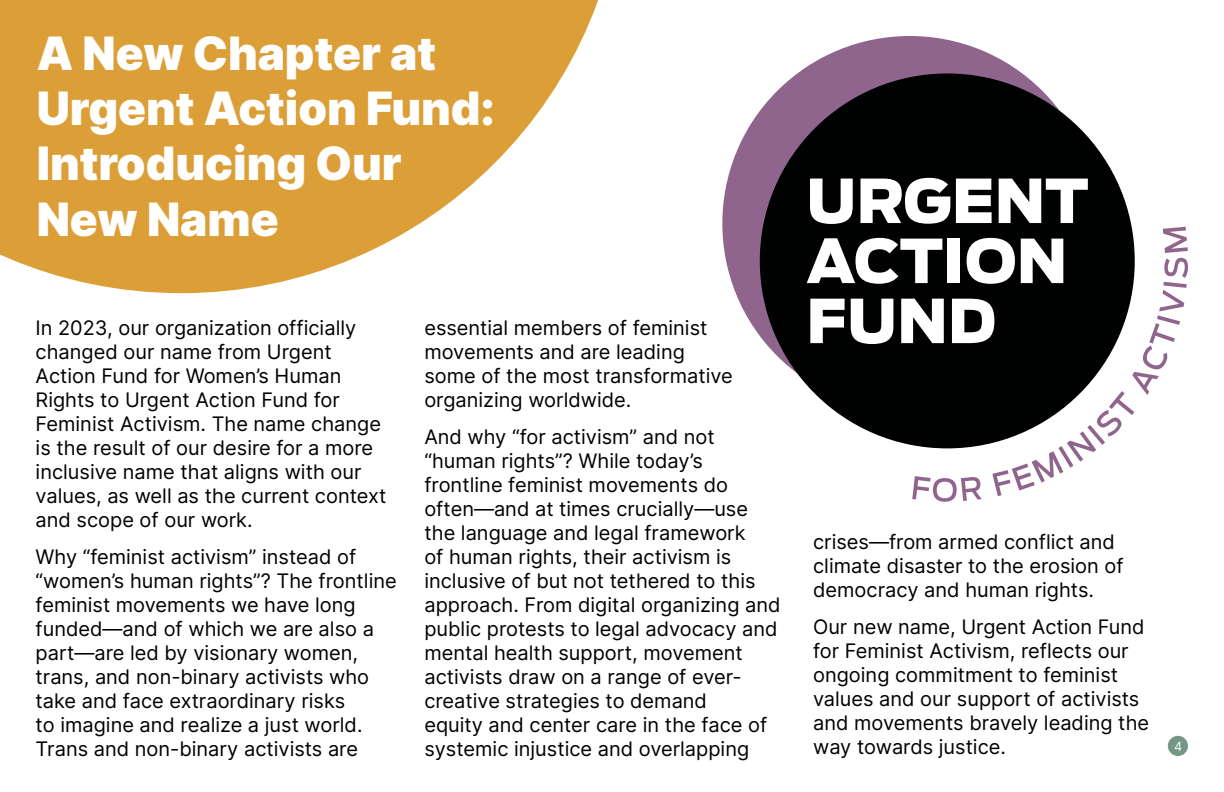
<style>
.page{position:relative;width:1224px;height:792px;background:#fff}
.page>*{position:absolute;margin:0;border:0;box-sizing:border-box;transform-origin:0 0}
.t1{font:900 46px/55.2px "Inter";color:#fff}
.t2{font:20px/24px "Inter";color:#000}
.t3{font:12.6px "Inter";color:#fff}
</style>
<div class="page">
<div style="left:1168px;top:736px;width:20px;height:20px;background:#749885;border-radius:50%"></div>
<svg style="left:722px;top:36px;width:390px;height:349px"></svg>
<div style="left:760px;top:73px;width:375px;height:375px;background:#000101;border-radius:50%"></div>
<svg style="left:807px;top:178px;width:381px;height:324px"></svg>
<svg style="left:0;top:0;width:598px;height:293px;fill:#dc9e37"></svg>
<h1 class="t1" style="left:37px;top:24px;width:460px">A New Chapter at<br>Urgent Action Fund:<br>Introducing Our<br>New Name</h1>
<p class="t2" style="left:36px;top:315px;width:352px">In 2023, our organization officially changed our name from Urgent<br>Action Fund for Women’s Human<br>Rights to Urgent Action Fund for<br>Feminist Activism. The name change is the result of our desire for a more inclusive name that aligns with our values, as well as the current context and scope of our work.</p>
<p class="t2" style="left:36px;top:544px;width:363px">Why “feminist activism” instead of “women’s human rights”? The frontline feminist movements we have long funded—and of which we are also a part—are led by visionary women, trans, and non-binary activists who take and face extraordinary risks<br>to imagine and realize a just world.<br>Trans and non-binary activists are</p>
<p class="t2" style="left:424px;top:315px;width:310px">essential members of feminist movements and are leading some of the most transformative organizing worldwide.</p>
<p class="t2" style="left:424px;top:424px;width:358px">And why “for activism” and not “human rights”? While today’s frontline feminist movements do often—and at times crucially—use the language and legal framework<br>of human rights, their activism is inclusive of but not tethered to this approach. From digital organizing and public protests to legal advocacy and mental health support, movement activists draw on a range of ever&shy;creative strategies to demand<br>equity and center care in the face of systemic injustice and overlapping</p>
<p class="t2" style="left:813px;top:529px;width:312px">crises—from armed conflict and climate disaster to the erosion of democracy and human rights.</p>
<p class="t2" style="left:813px;top:614px;width:338px">Our new name, Urgent Action Fund for Feminist Activism, reflects our ongoing commitment to feminist values and our support of activists and movements bravely leading the way towards justice.</p>
<p class="t3" style="left:1174px;top:737px;width:10px">4</p>
</div>
